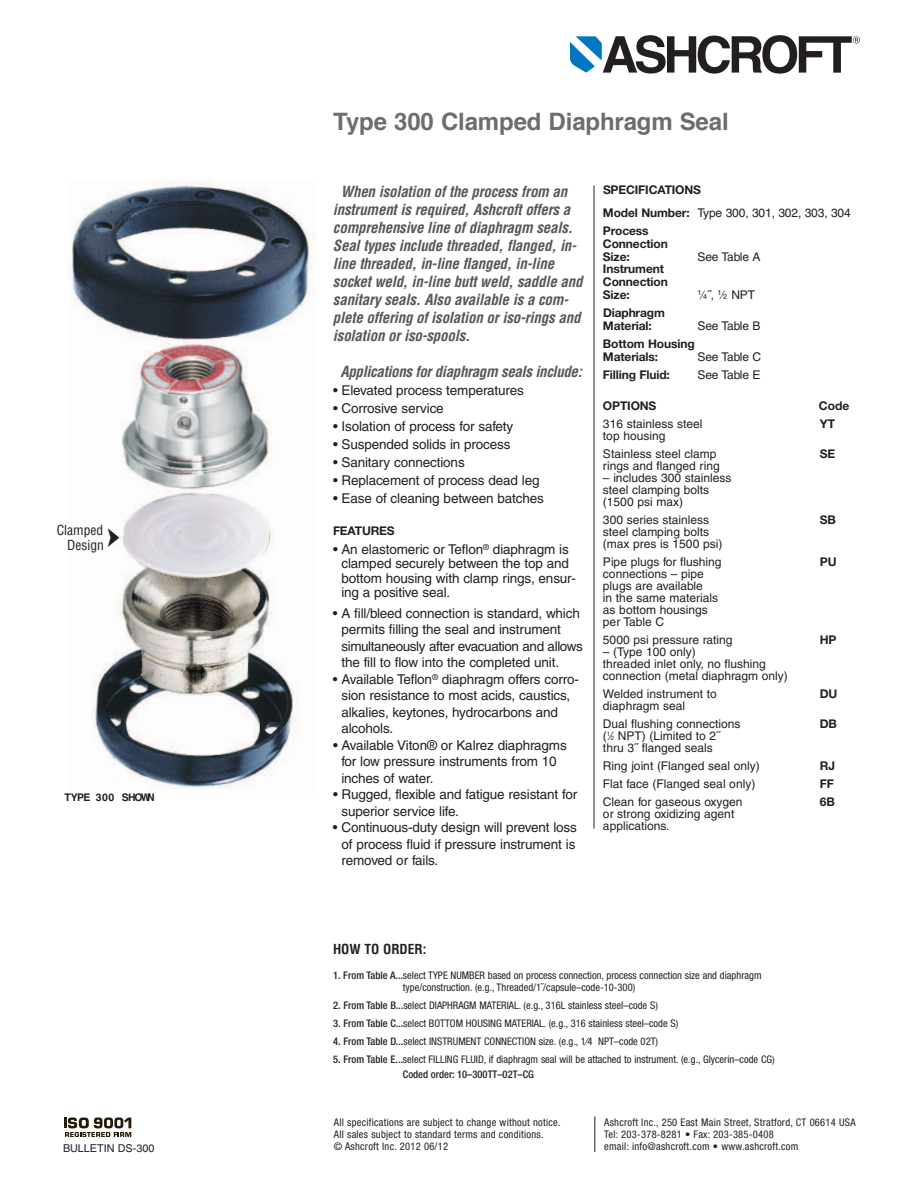
<style>
.page{position:relative;width:918px;height:1188px;background:#fff}
.page>*{position:absolute;margin:0;border:0;box-sizing:border-box;transform-origin:0 0}
.t1{font:700 24px "Helvetica";letter-spacing:-.005em;color:#6c6d70}
.t2{font:italic 700 condensed 15px/18px "Helvetica";letter-spacing:-.015em;color:#57585a}
.t3{font:13.5px/16.5px "Helvetica";letter-spacing:-.01em;color:#231f20}
.t4{font:condensed 13.5px/15px "Helvetica";color:#231f20}
.t5{font:700 condensed 13.5px "Helvetica";color:#231f20}
.t6{font:12px/12px "Helvetica";color:#231f20}
.t7{font:700 12px/12.8px "Helvetica Neue";letter-spacing:-.01em;color:#231f20}
.t8{font:12px "Helvetica";color:#231f20;scale:.9 1}
.t9{font:10.8px "Helvetica";color:#231f20}
.t10{font:condensed 10.5px/12px "Helvetica Neue";color:#231f20}
.t11{font:condensed 10.5px/12px "Helvetica Neue";letter-spacing:.025em;color:#231f20}
.t12{font:700 10.5px "Helvetica LT Std";letter-spacing:-.065em;color:#231f20}
.s1{font-family:"Helvetica Neue";font-weight:700}
.s2{font-size:7.2px}
.s3{font-size:6px}
.s4{font-weight:500}
</style>
<div class="page">
<svg style="left:64px;top:1117px;width:67px;height:20px"></svg>
<hr style="left:594px;top:185px;width:1px;height:644px;background:#231f20">
<svg style="left:570px;top:35px;width:290px;height:39px"></svg>
<hr style="left:594px;top:1116px;width:1px;height:36px;background:#231f20">
<img style="left:72px;top:179px;width:242px;height:609px">
<p class="t4" style="left:67px;top:523px;width:54px;text-indent:-10px">Clamped<br>Design ➤</p>
<p class="t12" style="left:64px;top:793px;width:92px">TYPE 300 SHOWN</p>
<p class="t9" style="left:63px;top:1144px;width:93px">BULLETIN DS-300</p>
<h1 class="t1" style="left:333px;top:112px;width:397px">Type 300 Clamped Diaphragm Seal</h1>
<p class="t2" style="left:333px;top:183px;width:251px;text-indent:8px">When isolation of the process from an instrument is required, Ashcroft offers a comprehensive line of diaphragm seals.<br>Seal types include threaded, flanged, in&shy;line threaded, in-line flanged, in-line socket weld, in-line butt weld, saddle and sanitary seals. Also available is a com&shy;plete offering of isolation or iso-rings and isolation or iso-spools.</p>
<p class="t2" style="left:340px;top:363px;width:243px">Applications for diaphragm seals include:</p>
<p class="t3" style="left:333px;top:383px;width:193px">• Elevated process temperatures</p>
<p class="t3" style="left:333px;top:401px;width:112px">• Corrosive service</p>
<p class="t3" style="left:333px;top:419px;width:182px">• Isolation of process for safety</p>
<p class="t3" style="left:333px;top:437px;width:179px">• Suspended solids in process</p>
<p class="t3" style="left:333px;top:455px;width:133px">• Sanitary connections</p>
<p class="t3" style="left:333px;top:473px;width:208px">• Replacement of process dead leg</p>
<p class="t3" style="left:333px;top:491px;width:212px">• Ease of cleaning between batches</p>
<p class="t7" style="left:333px;top:526px;width:63px">FEATURES</p>
<p class="t3" style="left:341px;top:543px;width:236px;line-height:14.4px;text-indent:-8px">• An elastomeric or Teflon<sup>®</sup> diaphragm is clamped securely between the top and bottom housing with clamp rings, ensur&shy;ing a positive seal.</p>
<p class="t3" style="left:341px;top:606px;width:243px;text-indent:-8px">• A fill/bleed connection is standard, which permits filling the seal and instrument simultaneously after evacuation and allows the fill to flow into the completed unit.</p>
<p class="t3" style="left:341px;top:672px;width:239px;text-indent:-8px">• Available Teflon<sup>®</sup> diaphragm offers corro&shy;sion resistance to most acids, caustics, alkalies, keytones, hydrocarbons and alcohols.</p>
<p class="t3" style="left:341px;top:738px;width:227px;text-indent:-8px">• Available Viton® or Kalrez diaphragms for low pressure instruments from 10 inches of water.</p>
<p class="t3" style="left:341px;top:788px;width:237px;text-indent:-8px">• Rugged, flexible and fatigue resistant for superior service life.</p>
<p class="t3" style="left:341px;top:821px;width:237px;text-align:justify;text-indent:-8px">• Continuous-duty design will prevent loss of process fluid if pressure instrument is removed or fails.</p>
<p class="t7" style="left:603px;top:185px;width:100px">SPECIFICATIONS</p>
<p class="t6" style="left:603px;top:208px;width:249px"><span class="s1">Model Number:</span> Type 300, 301, 302, 303, 304</p>
<p class="t7" style="left:603px;top:226px;width:66px">Process<br>Connection<br>Size:</p>
<p class="t6" style="left:697px;top:252px;width:65px">See Table A</p>
<p class="t7" style="left:603px;top:264px;width:66px">Instrument<br>Connection<br>Size:</p>
<p class="t7" style="left:603px;top:308px;width:64px">Diaphragm<br>Material:</p>
<p class="t8" style="left:698px;top:290px;width:66px"><sup>1</sup>⁄<span class="s2">4</span>˝, <sup>1</sup>⁄<span class="s2">2</span> NPT</p>
<p class="t6" style="left:697px;top:321px;width:65px">See Table B</p>
<p class="t7" style="left:603px;top:338px;width:93px">Bottom Housing<br>Materials:</p>
<p class="t6" style="left:697px;top:352px;width:65px">See Table C</p>
<p class="t7" style="left:603px;top:369px;width:68px">Filling Fluid:</p>
<p class="t6" style="left:697px;top:370px;width:65px">See Table E</p>
<p class="t7" style="left:603px;top:400px;width:55px">OPTIONS</p>
<p class="t7" style="left:819px;top:400px;width:32px">Code</p>
<p class="t6" style="left:603px;top:419px;width:101px">316 stainless steel</p>
<p class="t7" style="left:820px;top:418px;width:17px">YT</p>
<p class="t6" style="left:603px;top:428px;width:115px;line-height:18px">top housing<br>Stainless steel clamp</p>
<p class="t7" style="left:820px;top:448px;width:17px">SE</p>
<p class="t6" style="left:603px;top:461px;width:118px">rings and flanged ring</p>
<p class="t6" style="left:603px;top:473px;width:130px">– includes 300 stainless steel clamping bolts (1500 psi max)</p>
<p class="t6" style="left:603px;top:515px;width:108px">300 series stainless</p>
<p class="t7" style="left:820px;top:514px;width:18px">SB</p>
<p class="t6" style="left:603px;top:527px;width:121px">steel clamping bolts (max pres is 1500 psi)</p>
<p class="t6" style="left:603px;top:557px;width:120px">Pipe plugs for flushing</p>
<p class="t7" style="left:820px;top:556px;width:18px">PU</p>
<p class="t6" style="left:603px;top:569px;width:117px">connections – pipe plugs are available<br>in the same materials as bottom housings per Table C</p>
<p class="t6" style="left:603px;top:635px;width:131px">5000 psi pressure rating</p>
<p class="t7" style="left:820px;top:634px;width:18px">HP</p>
<p class="t6" style="left:603px;top:647px;width:186px">– (Type 100 only)<br>threaded inlet only, no flushing connection (metal diaphragm only)</p>
<p class="t6" style="left:603px;top:689px;width:115px">Welded instrument to</p>
<p class="t7" style="left:820px;top:688px;width:19px">DU</p>
<p class="t6" style="left:603px;top:698px;width:139px;line-height:18px">diaphragm seal<br>Dual flushing connections</p>
<p class="t7" style="left:820px;top:718px;width:19px">DB</p>
<p class="t6" style="left:603px;top:731px;width:119px">(<sup>1</sup>⁄<span class="s3">2</span> NPT) (Limited to 2˝ thru 3˝ flanged seals</p>
<p class="t6" style="left:603px;top:761px;width:158px">Ring joint (Flanged seal only)</p>
<p class="t7" style="left:820px;top:760px;width:17px">RJ</p>
<p class="t6" style="left:603px;top:779px;width:154px">Flat face (Flanged seal only)</p>
<p class="t7" style="left:820px;top:778px;width:16px">FF</p>
<p class="t6" style="left:603px;top:797px;width:141px">Clean for gaseous oxygen</p>
<p class="t7" style="left:820px;top:796px;width:17px">6B</p>
<p class="t6" style="left:603px;top:809px;width:133px">or strong oxidizing agent applications.</p>
<p class="t5" style="left:333px;top:941px;width:95px">HOW TO ORDER:</p>
<p class="t10" style="left:403px;top:971px;width:360px;text-indent:-70px"><span class="s4">1. From Table A...</span>select TYPE NUMBER based on process connection, process connection size and diaphragm type/construction. (e.g., Threaded/1˝/capsule–code-10-300)</p>
<p class="t10" style="left:333px;top:1001px;width:326px"><span class="s4">2. From Table B...</span>select DIAPHRAGM MATERIAL. (e.g., 316L stainless steel–code S)</p>
<p class="t10" style="left:333px;top:1019px;width:347px"><span class="s4">3. From Table C...</span>select BOTTOM HOUSING MATERIAL. (e.g., 316 stainless steel–code S)</p>
<p class="t10" style="left:333px;top:1037px;width:327px"><span class="s4">4. From Table D...</span>select INSTRUMENT CONNECTION size. (e.g., 1⁄4 NPT–code 02T)</p>
<p class="t10" style="left:403px;top:1053px;width:373px;line-height:15px;text-indent:-70px"><span class="s4">5. From Table E...</span>select FILLING FLUID, if diaphragm seal will be attached to instrument. (e.g., Glycerin–code CG)<br><span class="s4">Coded order: 10–300TT–02T–CG</span></p>
<p class="t11" style="left:334px;top:1117px;width:228px">All specifications are subject to change without notice.<br>All sales subject to standard terms and conditions.<br>© Ashcroft Inc. 2012 06/12</p>
<p class="t11" style="left:604px;top:1117px;width:253px">Ashcroft Inc., 250 East Main Street, Stratford, CT 06614 USA<br>Tel: 203-378-8281 • Fax: 203-385-0408<br>email: info@ashcroft.com • www.ashcroft.com</p>
</div>
